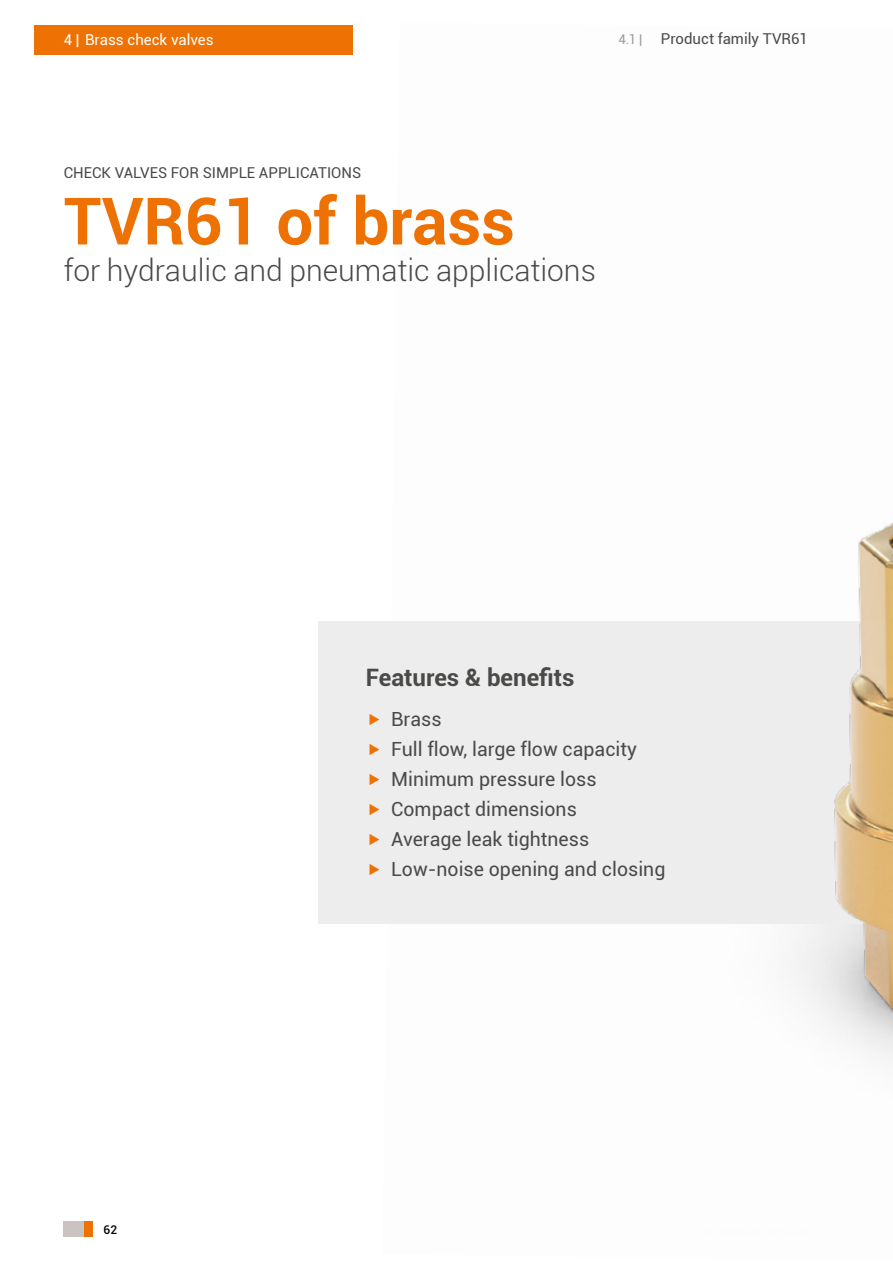
<style>
.page{position:relative;width:893px;height:1263px;background:#fff}
.page>*{position:absolute;margin:0;border:0;box-sizing:border-box;transform-origin:0 0}
.t1{font:700 65.4px "Roboto";color:#ee7203}
.t2{font:300 30px "Roboto";color:#4a4a49}
.t3{font:700 24px "Roboto";color:#4a4a49}
.t4{font:19.5px/30px "Roboto";color:#4a4a49}
.t5{font:15px "Roboto";color:#4a4a49}
.t6{font:15px "Roboto";color:#fff}
.t7{font:500 12px "Roboto";color:#000}
.s1{font-size:13.5px;color:#9d9d9c}
</style>
<div class="page">
<div style="left:64px;top:1221px;width:21px;height:15px;background:#cac3c2"></div>
<div style="left:84px;top:1221px;width:9px;height:15px;background:#ee7203"></div>
<div style="left:319px;top:621px;width:574px;height:302px;background:#ededed"></div>
<div style="left:34px;top:26px;width:319px;height:29px;background:#ee7203"></div>
<img style="left:703px;top:522px;width:190px;height:541px">
<p class="t6" style="left:64px;top:29px;width:151px">4 | Brass check valves</p>
<p class="t5" style="left:618px;top:28px;width:191px"><span class="s1">4.1 |</span> Product family TVR61</p>
<p class="t5" style="left:64px;top:162px;width:299px">CHECK VALVES FOR SIMPLE APPLICATIONS</p>
<h1 class="t1" style="left:64px;top:175px;width:453px">TVR61 of brass</h1>
<h2 class="t2" style="left:64px;top:250px;width:534px">for hydraulic and pneumatic applications</h2>
<p class="t7" style="left:104px;top:1221px;width:15px">62</p>
<p class="t3" style="left:366px;top:660px;width:210px">Features &amp; benefits</p>
<p class="t4" style="left:391px;top:704px;width:276px">Brass<br>Full flow, large flow capacity<br>Minimum pressure loss<br>Compact dimensions<br>Average leak tightness<br>Low-noise opening and closing</p>
</div>
